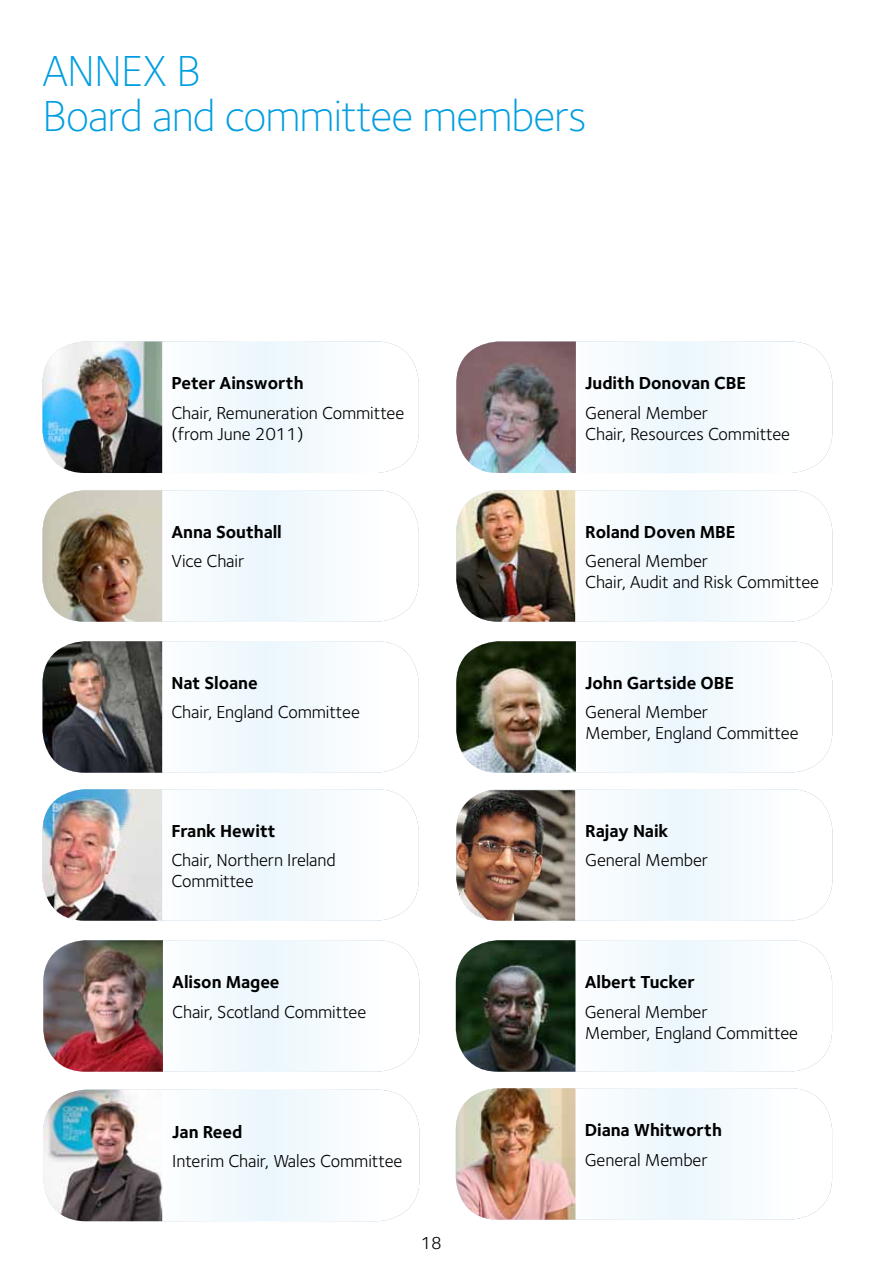
<style>
.page{position:relative;width:893px;height:1263px;background:#fff}
.page>*{position:absolute;margin:0;border:0;box-sizing:border-box;transform-origin:0 0}
.t1{font:300 45px/45px "Foundry Sterling OT2";letter-spacing:-.02em;color:#009ee0}
.t2{font:18px/21px "Foundry Sterling OT2";letter-spacing:-.005em;color:#000}
.t3{font:700 18px "Foundry Sterling OT2";letter-spacing:-.005em;color:#000}
</style>
<div class="page">
<svg style="left:162px;top:341px;width:257px;height:132px"></svg>
<img style="left:43px;top:341px;width:119px;height:132px">
<svg style="left:576px;top:341px;width:256px;height:132px"></svg>
<img style="left:456px;top:341px;width:120px;height:132px">
<svg style="left:163px;top:940px;width:257px;height:132px"></svg>
<img style="left:43px;top:940px;width:120px;height:132px">
<svg style="left:162px;top:1090px;width:258px;height:131px"></svg>
<img style="left:43px;top:1090px;width:119px;height:131px">
<svg style="left:575px;top:940px;width:257px;height:132px"></svg>
<img style="left:456px;top:940px;width:119px;height:132px">
<svg style="left:575px;top:1088px;width:257px;height:132px"></svg>
<img style="left:456px;top:1088px;width:119px;height:132px">
<svg style="left:162px;top:490px;width:257px;height:132px"></svg>
<img style="left:43px;top:490px;width:119px;height:132px">
<svg style="left:575px;top:490px;width:257px;height:132px"></svg>
<img style="left:456px;top:490px;width:119px;height:132px">
<svg style="left:162px;top:641px;width:257px;height:132px"></svg>
<img style="left:43px;top:641px;width:119px;height:132px">
<svg style="left:576px;top:641px;width:256px;height:132px"></svg>
<img style="left:456px;top:641px;width:120px;height:132px">
<svg style="left:162px;top:789px;width:257px;height:132px"></svg>
<img style="left:43px;top:789px;width:119px;height:132px">
<svg style="left:493px;top:789px;width:339px;height:132px"></svg>
<img style="left:456px;top:790px;width:119px;height:131px">
<h1 class="t1" style="left:43px;top:46px;width:546px">ANNEX B<br>Board and committee members</h1>
<p class="t3" style="left:171px;top:369px;width:134px">Peter Ainsworth</p>
<p class="t2" style="left:171px;top:401px;width:234px">Chair, Remuneration Committee (from June 2011)</p>
<p class="t3" style="left:171px;top:517px;width:112px">Anna Southall</p>
<p class="t2" style="left:171px;top:549px;width:74px">Vice Chair</p>
<p class="t3" style="left:171px;top:668px;width:88px">Nat Sloane</p>
<p class="t2" style="left:171px;top:700px;width:190px">Chair, England Committee</p>
<p class="t3" style="left:171px;top:816px;width:106px">Frank Hewitt</p>
<p class="t2" style="left:171px;top:848px;width:166px">Chair, Northern Ireland<br>Committee</p>
<p class="t3" style="left:172px;top:968px;width:109px">Alison Magee</p>
<p class="t2" style="left:172px;top:1000px;width:195px">Chair, Scotland Committee</p>
<p class="t3" style="left:172px;top:1117px;width:72px">Jan Reed</p>
<p class="t2" style="left:172px;top:1149px;width:232px">Interim Chair, Wales Committee</p>
<p class="t2" style="left:421px;top:1231px;width:23px">18</p>
<p class="t3" style="left:585px;top:369px;width:162px">Judith Donovan CBE</p>
<p class="t2" style="left:585px;top:401px;width:206px">General Member<br>Chair, Resources Committee</p>
<p class="t3" style="left:585px;top:517px;width:152px">Roland Doven MBE</p>
<p class="t2" style="left:585px;top:549px;width:235px">General Member<br>Chair, Audit and Risk Committee</p>
<p class="t3" style="left:585px;top:668px;width:150px">John Gartside OBE</p>
<p class="t2" style="left:585px;top:700px;width:215px">General Member<br>Member, England Committee</p>
<p class="t3" style="left:585px;top:816px;width:85px">Rajay Naik</p>
<p class="t2" style="left:585px;top:848px;width:124px">General Member</p>
<p class="t3" style="left:585px;top:968px;width:111px">Albert Tucker</p>
<p class="t2" style="left:585px;top:1000px;width:215px">General Member<br>Member, England Committee</p>
<p class="t3" style="left:585px;top:1116px;width:139px">Diana Whitworth</p>
<p class="t2" style="left:585px;top:1148px;width:124px">General Member</p>
</div>
